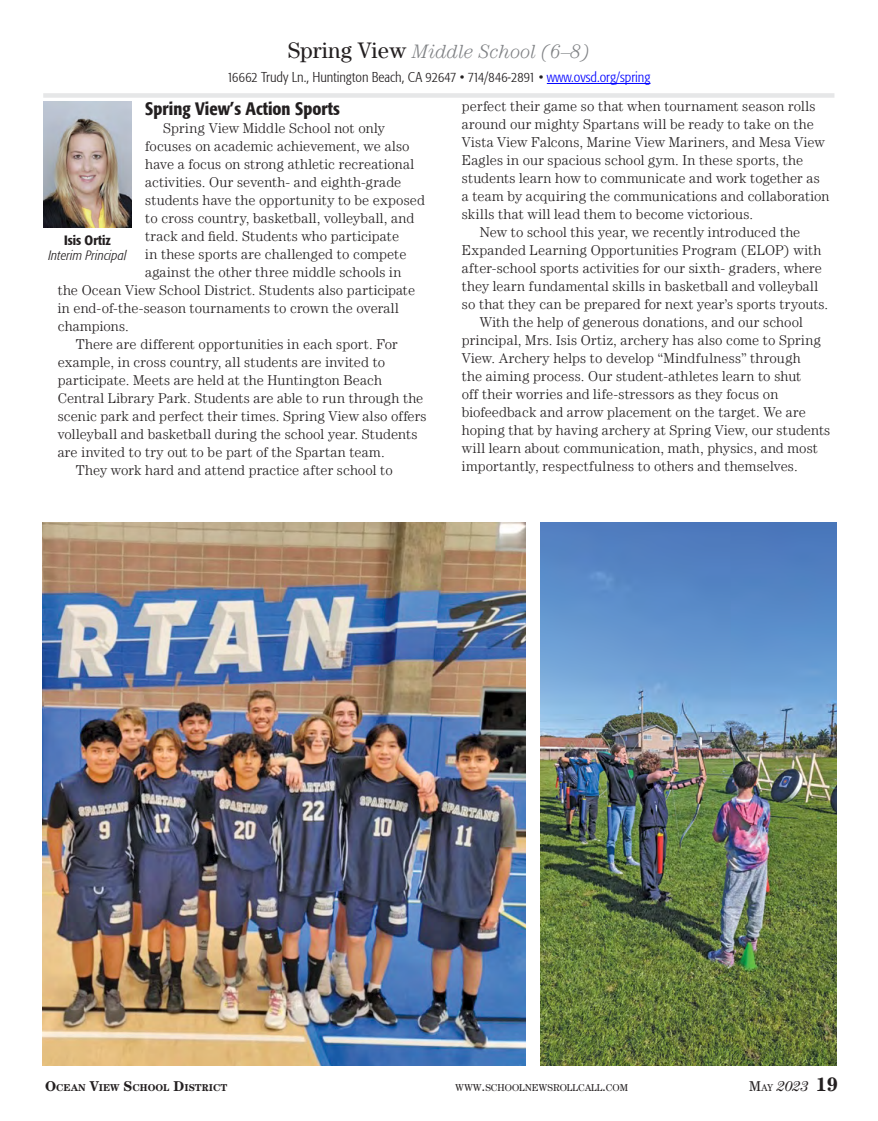
<style>
.page{position:relative;width:878px;height:1121px;background:#fff}
.page>*{position:absolute;margin:0;border:0;box-sizing:border-box;transform-origin:0 0}
.t1{font:italic 300 19.5px "Century LT";letter-spacing:-.005em;color:#808285}
.t2{font:500 condensed 18px "Formata";color:#231f20}
.t3{font:300 14.25px "Century LT";letter-spacing:.01em;color:#231f20}
.t4{font:300 condensed 14.25px "Formata";color:#231f20}
.t5{font:italic 14.25px "Century LT";color:#231f20}
.t6{font:italic 300 condensed 13.5px "Formata";letter-spacing:.005em;color:#231f20}
.t7{font:500 condensed 13.5px "Formata";color:#231f20}
.t8{font:10.05px "Century LT";color:#231f20}
.t9{font:700 10.05px "Century LT";color:#231f20}
.s1{font-weight:400;font-style:normal;font-size:22.5px;color:#231f20}
.s2{color:#00f}
.s3{font-size:14.25px}
.s4{font-style:normal}
.s5{font-style:normal;font-size:10.05px}
.s6{font-weight:700;font-style:normal;font-size:19.5px}
</style>
<div class="page">
<div style="left:43px;top:93px;width:791px;height:5px;background:#e6e7e8"></div>
<hr style="left:547px;top:83px;width:103px;height:1px;background:#00f">
<img style="left:43px;top:101px;width:89px;height:126px">
<img style="left:540px;top:522px;width:296px;height:543px">
<img style="left:42px;top:522px;width:483px;height:543px">
<h1 class="t1" style="left:288px;top:41px;width:304px"><span class="s1">Spring View</span> Middle School (6–8)</h1>
<p class="t4" style="left:227px;top:69px;width:424px">16662 Trudy Ln., Huntington Beach, CA 92647 • 714/846-2891 • <span class="s2">www.ovsd.org/spring</span></p>
<p class="t2" style="left:145px;top:98px;width:196px">Spring View’s Action Sports</p>
<p class="t3" style="left:163px;top:120px;width:223px">Spring View Middle School not only</p>
<p class="t3" style="left:145px;top:138px;width:266px">focuses on academic achievement, we also</p>
<p class="t3" style="left:145px;top:156px;width:270px">have a focus on strong athletic recreational</p>
<p class="t3" style="left:145px;top:174px;width:257px">activities. Our seventh- and eighth-grade</p>
<p class="t3" style="left:145px;top:192px;width:281px">students have the opportunity to be exposed</p>
<p class="t3" style="left:145px;top:210px;width:270px">to cross country, basketball, volleyball, and</p>
<p class="t3" style="left:145px;top:228px;width:255px">track and field. Students who participate</p>
<p class="t3" style="left:145px;top:246px;width:263px">in these sports are challenged to compete</p>
<p class="t3" style="left:145px;top:264px;width:258px">against the other three middle schools in</p>
<p class="t3" style="left:58px;top:282px;width:359px">the Ocean View School District. Students also participate</p>
<p class="t3" style="left:58px;top:300px;width:343px">in end-of-the-season tournaments to crown the overall</p>
<p class="t3" style="left:58px;top:318px;width:73px">champions.</p>
<p class="t3" style="left:76px;top:336px;width:323px">There are different opportunities in each sport. For</p>
<p class="t3" style="left:58px;top:354px;width:329px">example, in cross country, all students are invited to</p>
<p class="t3" style="left:58px;top:372px;width:326px">participate. Meets are held at the Huntington Beach</p>
<p class="t3" style="left:58px;top:390px;width:367px">Central Library Park. Students are able to run through the</p>
<p class="t3" style="left:58px;top:408px;width:370px">scenic park and perfect their times. Spring View also offers</p>
<p class="t3" style="left:58px;top:426px;width:361px">volleyball and basketball during the school year. Students</p>
<p class="t3" style="left:58px;top:444px;width:328px">are invited to try out to be part of the Spartan team.</p>
<p class="t3" style="left:76px;top:462px;width:318px">They work hard and attend practice after school to</p>
<p class="t7" style="left:64px;top:232px;width:48px">Isis Ortiz</p>
<p class="t6" style="left:48px;top:248px;width:80px">Interim Principal</p>
<p class="t3" style="left:462px;top:98px;width:355px">perfect their game so that when tournament season rolls</p>
<p class="t3" style="left:462px;top:116px;width:353px">around our mighty Spartans will be ready to take on the</p>
<p class="t3" style="left:462px;top:134px;width:364px">Vista View Falcons, Marine View Mariners, and Mesa View</p>
<p class="t3" style="left:462px;top:152px;width:343px">Eagles in our spacious school gym. In these sports, the</p>
<p class="t3" style="left:462px;top:170px;width:359px">students learn how to communicate and work together as</p>
<p class="t3" style="left:462px;top:188px;width:369px">a team by acquiring the communications and collaboration</p>
<p class="t3" style="left:462px;top:206px;width:293px">skills that will lead them to become victorious.</p>
<p class="t3" style="left:480px;top:224px;width:322px">New to school this year, we recently introduced the</p>
<p class="t3" style="left:462px;top:242px;width:361px">Expanded Learning Opportunities Program (ELOP) with</p>
<p class="t3" style="left:462px;top:260px;width:361px">after-school sports activities for our sixth- graders, where</p>
<p class="t3" style="left:462px;top:278px;width:358px">they learn fundamental skills in basketball and volleyball</p>
<p class="t3" style="left:462px;top:296px;width:368px">so that they can be prepared for next year’s sports tryouts.</p>
<p class="t3" style="left:480px;top:314px;width:324px">With the help of generous donations, and our school</p>
<p class="t3" style="left:462px;top:332px;width:360px">principal, Mrs. Isis Ortiz, archery has also come to Spring</p>
<p class="t3" style="left:462px;top:350px;width:340px">View. Archery helps to develop “Mindfulness” through</p>
<p class="t3" style="left:462px;top:368px;width:341px">the aiming process. Our student-athletes learn to shut</p>
<p class="t3" style="left:462px;top:386px;width:318px">off their worries and life-stressors as they focus on</p>
<p class="t3" style="left:462px;top:404px;width:345px">biofeedback and arrow placement on the target. We are</p>
<p class="t3" style="left:462px;top:422px;width:370px">hoping that by having archery at Spring View, our students</p>
<p class="t3" style="left:462px;top:440px;width:357px">will learn about communication, math, physics, and most</p>
<p class="t3" style="left:462px;top:458px;width:337px">importantly, respectfulness to others and themselves.</p>
<p class="t9" style="left:45px;top:1081px;width:184px"><span class="s3">O</span>CEAN <span class="s3">V</span>IEW <span class="s3">S</span>CHOOL <span class="s3">D</span>ISTRICT</p>
<p class="t8" style="left:455px;top:1081px;width:174px">WWW<span class="s3">.</span>SCHOOLNEWSROLLCALL<span class="s3">.</span>COM</p>
<p class="t5" style="left:749px;top:1077px;width:90px"><span class="s4">M</span><span class="s5">AY</span> 2023 <span class="s6">19</span></p>
</div>
